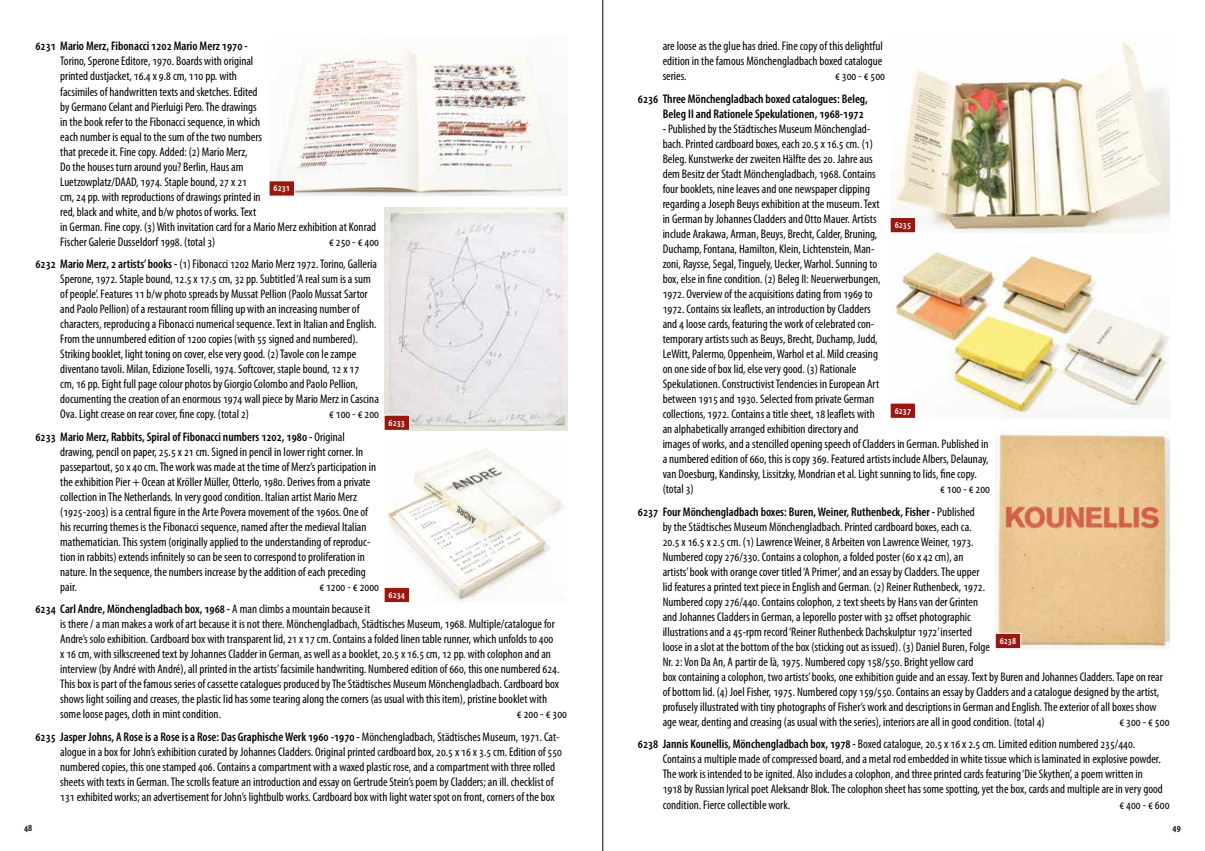
<style>
.page{position:relative;width:1205px;height:851px;background:#fff}
.page>*{position:absolute;margin:0;border:0;box-sizing:border-box;transform-origin:0 0}
.t1{font:condensed 12.5px/15px "Myriad Pro";color:#000}
.t2{font:600 condensed 12.5px/22.5px "Myriad Pro";color:#000}
.t3{font:600 condensed 10px "Myriad Pro";color:#fff}
.t4{font:600 condensed 10px "Myriad Pro";color:#000}
.s1{font-weight:600}
.s2{font-weight:400}
</style>
<div class="page">
<hr style="left:602px;top:0;width:1px;height:850px;background:#000">
<img style="left:276px;top:50px;width:290px;height:146px">
<img style="left:384px;top:208px;width:183px;height:222px">
<img style="left:387px;top:449px;width:178px;height:152px">
<img style="left:890px;top:42px;width:279px;height:190px">
<img style="left:895px;top:251px;width:274px;height:167px">
<img style="left:995px;top:430px;width:174px;height:218px">
<svg style="left:269px;top:180px;width:26px;height:17px"></svg>
<svg style="left:384px;top:414px;width:26px;height:17px"></svg>
<svg style="left:384px;top:586px;width:26px;height:17px"></svg>
<svg style="left:995px;top:632px;width:26px;height:17px"></svg>
<svg style="left:890px;top:402px;width:26px;height:17px"></svg>
<svg style="left:890px;top:217px;width:26px;height:16px"></svg>
<p class="t2" style="left:35px;top:35px;width:214px">6231 Mario Merz, Fibonacci 1202 Mario Merz 1970 -</p>
<p class="t1" style="left:60px;top:54px;width:317px">Torino, Sperone Editore, 1970. Boards with original<br>printed dustjacket, 16.4 x 9.8 cm, 110 pp. with<br>facsimiles of handwritten texts and sketches. Edited<br>by Germano Celant and Pierluigi Pero. The drawings<br>in the book refer to the Fibonacci sequence, in which<br>each number is equal to the sum of the two numbers<br>that precede it. Fine copy. Added: (2) Mario Merz,<br>Do the houses turn around you? Berlin, Haus am<br>Luetzowplatz/DAAD, 1974. Staple bound, 27 x 21<br>cm, 24 pp. with reproductions of drawings printed in<br>red, black and white, and b/w photos of works. Text<br>in German. Fine copy. (3) With invitation card for a Mario Merz exhibition at Konrad Fischer Galerie Dusseldorf 1998. (total 3)</p>
<p class="t3" style="left:274px;top:182px;width:18px">6231</p>
<p class="t1" style="left:35px;top:230px;width:345px;line-height:22.5px;text-align:right">€ 250 - € 400<br><span class="s1">6232 Mario Merz, 2 artists’ books -</span> (1) Fibonacci 1202 Mario Merz 1972. Torino, Galleria</p>
<p class="t1" style="left:60px;top:271px;width:320px">Sperone, 1972. Staple bound, 12.5 x 17.5 cm, 32 pp. Subtitled ‘A real sum is a sum of people’. Features 11 b/w photo spreads by Mussat Pellion (Paolo Mussat Sartor and Paolo Pellion) of a restaurant room filling up with an increasing number of characters, reproducing a Fibonacci numerical sequence. Text in Italian and English.<br>From the unnumbered edition of 1200 copies (with 55 signed and numbered).<br>Striking booklet, light toning on cover, else very good. (2) Tavole con le zampe diventano tavoli. Milan, Edizione Toselli, 1974. Softcover, staple bound, 12 x 17<br>cm, 16 pp. Eight full page colour photos by Giorgio Colombo and Paolo Pellion, documenting the creation of an enormous 1974 wall piece by Mario Merz in Cascina Ova. Light crease on rear cover, fine copy. (total 2)</p>
<p class="t2" style="left:35px;top:402px;width:345px;text-indent:294px"><span class="s2">€ 100 - € 200<br></span>6233 Mario Merz, Rabbits, Spiral of Fibonacci numbers 1202, 1980 - <span class="s2">Original</span></p>
<p class="t1" style="left:60px;top:444px;width:317px">drawing, pencil on paper, 25.5 x 21 cm. Signed in pencil in lower right corner. In passepartout, 50 x 40 cm. The work was made at the time of Merz’s participation in the exhibition Pier + Ocean at Kröller Müller, Otterlo, 1980. Derives from a private collection in The Netherlands. In very good condition. Italian artist Mario Merz (1925-2003) is a central figure in the Arte Povera movement of the 1960s. One of his recurring themes is the Fibonacci sequence, named after the medieval Italian mathematician. This system (originally applied to the understanding of reproduc&shy;tion in rabbits) extends infinitely so can be seen to correspond to proliferation in nature. In the sequence, the numbers increase by the addition of each preceding pair.</p>
<p class="t3" style="left:389px;top:416px;width:18px">6233</p>
<p class="t1" style="left:35px;top:575px;width:345px;line-height:22.5px;text-indent:284px">€ 1200 - € 2000<br><span class="s1">6234 Carl Andre, Mönchengladbach box, 1968 -</span> A man climbs a mountain because it</p>
<p class="t1" style="left:60px;top:616px;width:501px">is there / a man makes a work of art because it is not there. Mönchengladbach, Städtisches Museum, 1968. Multiple/catalogue for Andre’s solo exhibition. Cardboard box with transparent lid, 21 x 17 cm. Contains a folded linen table runner, which unfolds to 400 x 16 cm, with silkscreened text by Johannes Cladder in German, as well as a booklet, 20.5 x 16.5 cm, 12 pp. with colophon and an interview (by André with André), all printed in the artists’ facsimile handwriting. Numbered edition of 660, this one numbered 624.<br>This box is part of the famous series of cassette catalogues produced by The Städtisches Museum Mönchengladbach. Cardboard box shows light soiling and creases, the plastic lid has some tearing along the corners (as usual with this item), pristine booklet with some loose pages, cloth in mint condition.</p>
<p class="t3" style="left:389px;top:588px;width:18px">6234</p>
<p class="t2" style="left:35px;top:702px;width:533px;text-indent:481px"><span class="s2">€ 200 - € 300<br></span>6235 Jasper Johns, A Rose is a Rose is a Rose: Das Graphische Werk 1960 -1970 - <span class="s2">Mönchengladbach, Städtisches Museum, 1971. Cat-</span></p>
<p class="t1" style="left:60px;top:744px;width:503px">alogue in a box for John’s exhibition curated by Johannes Cladders. Original printed cardboard box, 20.5 x 16 x 3.5 cm. Edition of 550 numbered copies, this one stamped 406. Contains a compartment with a waxed plastic rose, and a compartment with three rolled sheets with texts in German. The scrolls feature an introduction and essay on Gertrude Stein’s poem by Cladders; an ill. checklist of 131 exhibited works; an advertisement for John’s lightbulb works. Cardboard box with light water spot on front, corners of the box</p>
<p class="t1" style="left:663px;top:39px;width:222px;text-align:justify">are loose as the glue has dried. Fine copy of this delightful edition in the famous Mönchengladbach boxed catalogue series.</p>
<p class="t1" style="left:835px;top:69px;width:52px">€ 300 - € 500</p>
<p class="t2" style="left:663px;top:91px;width:207px;line-height:15px;text-indent:-25px">6236 Three Mönchengladbach boxed catalogues: Beleg,<br>Beleg II and Rationele Spekulationen, 1968-1972</p>
<p class="t1" style="left:663px;top:121px;width:327px"><span class="s1">-</span> Published by the Städtisches Museum Mönchenglad-<br>bach. Printed cardboard boxes, each 20.5 x 16.5 cm. (1)<br>Beleg. Kunstwerke der zweiten Hälfte des 20. Jahre aus<br>dem Besitz der Stadt Mönchengladbach, 1968. Contains<br>four booklets, nine leaves and one newspaper clipping<br>regarding a Joseph Beuys exhibition at the museum. Text<br>in German by Johannes Cladders and Otto Mauer. Artists<br>include Arakawa, Arman, Beuys, Brecht, Calder, Bruning,<br>Duchamp, Fontana, Hamilton, Klein, Lichtenstein, Man-<br>zoni, Raysse, Segal, Tinguely, Uecker, Warhol. Sunning to<br>box, else in fine condition. (2) Beleg II: Neuerwerbungen,<br>1972. Overview of the acquisitions dating from 1969 to<br>1972. Contains six leaflets, an introduction by Cladders<br>and 4 loose cards, featuring the work of celebrated con-<br>temporary artists such as Beuys, Brecht, Duchamp, Judd,<br>LeWitt, Palermo, Oppenheim, Warhol et al. Mild creasing<br>on one side of box lid, else very good. (3) Rationale<br>Spekulationen. Constructivist Tendencies in European Art<br>between 1915 and 1930. Selected from private German<br>collections, 1972. Contains a title sheet, 18 leaflets with<br>an alphabetically arranged exhibition directory and<br>images of works, and a stencilled opening speech of Cladders in German. Published in a numbered edition of 660, this is copy 369. Featured artists include Albers, Delaunay, van Doesburg, Kandinsky, Lissitzky, Mondrian et al. Light sunning to lids, fine copy. (total 3)</p>
<p class="t3" style="left:894px;top:218px;width:18px">6235</p>
<p class="t3" style="left:894px;top:404px;width:18px">6237</p>
<p class="t2" style="left:638px;top:477px;width:354px;text-indent:302px"><span class="s2">€ 100 - € 200<br></span>6237 Four Mönchengladbach boxes: Buren, Weiner, Ruthenbeck, Fisher - <span class="s2">Published</span></p>
<p class="t1" style="left:663px;top:519px;width:502px">by the Städtisches Museum Mönchengladbach. Printed cardboard boxes, each ca.<br>20.5 x 16.5 x 2.5 cm. (1) Lawrence Weiner, 8 Arbeiten von Lawrence Weiner, 1973.<br>Numbered copy 276/330. Contains a colophon, a folded poster (60 x 42 cm), an<br>artists’ book with orange cover titled ‘A Primer’, and an essay by Cladders. The upper<br>lid features a printed text piece in English and German. (2) Reiner Ruthenbeck, 1972.<br>Numbered copy 276/440. Contains colophon, 2 text sheets by Hans van der Grinten<br>and Johannes Cladders in German, a leporello poster with 32 offset photographic<br>illustrations and a 45-rpm record ‘Reiner Ruthenbeck Dachskulptur 1972’ inserted<br>loose in a slot at the bottom of the box (sticking out as issued). (3) Daniel Buren, Folge<br>Nr. 2: Von Da An, A partir de là, 1975. Numbered copy 158/550. Bright yellow card<br>box containing a colophon, two artists’ books, one exhibition guide and an essay. Text by Buren and Johannes Cladders. Tape on rear of bottom lid. (4) Joel Fisher, 1975. Numbered copy 159/550. Contains an essay by Cladders and a catalogue designed by the artist, profusely illustrated with tiny photographs of Fisher’s work and descriptions in German and English. The exterior of all boxes show age wear, denting and creasing (as usual with the series), interiors are all in good condition. (total 4)</p>
<p class="t3" style="left:1000px;top:634px;width:18px">6238</p>
<p class="t1" style="left:638px;top:710px;width:533px;line-height:22.5px;text-indent:481px">€ 300 - € 500<br><span class="s1">6238 Jannis Kounellis, Mönchengladbach box, 1978 -</span> Boxed catalogue, 20.5 x 16 x 2.5 cm. Limited edition numbered 235/440.</p>
<p class="t1" style="left:663px;top:751px;width:502px">Contains a multiple made of compressed board, and a metal rod embedded in white tissue which is laminated in explosive powder.<br>The work is intended to be ignited. Also includes a colophon, and three printed cards featuring ‘Die Skythen’, a poem written in 1918 by Russian lyrical poet Aleksandr Blok. The colophon sheet has some spotting, yet the box, cards and multiple are in very good condition. Fierce collectible work.</p>
<p class="t1" style="left:1119px;top:796px;width:52px">€ 400 - € 600</p>
<p class="t4" style="left:24px;top:821px;width:10px">48</p>
<p class="t4" style="left:1172px;top:821px;width:10px">49</p>
</div>
